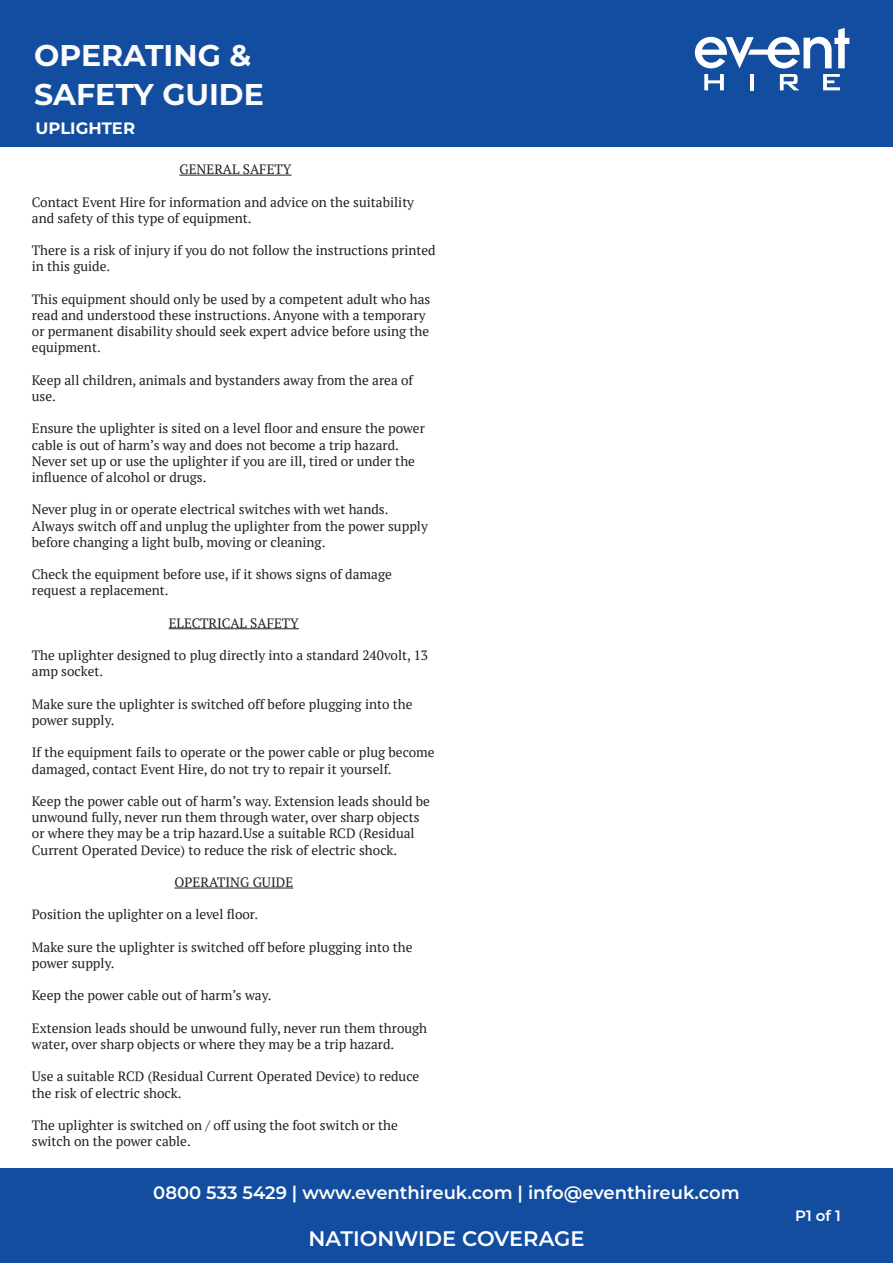
<style>
.page{position:relative;width:893px;height:1263px;background:#fff}
.page>*{position:absolute;margin:0;border:0;box-sizing:border-box;transform-origin:0 0}
.t1{font:700 30px "Montserrat";color:#fcfcfc}
.t2{font:600 21px "Montserrat";color:#fff}
.t3{font:600 18px "Montserrat";color:#fff}
.t4{font:700 16.5px "Montserrat";color:#fff}
.t5{font:600 15px "Montserrat";color:#fff}
.t6{font:13.5px/16.2px "PT Serif";color:#231f20}
</style>
<div class="page">
<div style="left:0;top:1169px;width:893px;height:94px;background:#124da0"></div>
<div style="left:0;top:0;width:893px;height:147px;background:#124da0"></div>
<hr style="left:179px;top:175px;width:113px;height:1px;background:#231f20">
<hr style="left:169px;top:628px;width:130px;height:1px;background:#231f20">
<hr style="left:175px;top:888px;width:118px;height:1px;background:#231f20">
<svg style="left:695px;top:28px;width:154px;height:40px"></svg>
<svg style="left:704px;top:74px;width:20px;height:16px"></svg>
<hr style="left:750px;top:74px;width:4px;height:16px;background:#fff">
<svg style="left:780px;top:74px;width:19px;height:16px"></svg>
<svg style="left:823px;top:74px;width:17px;height:16px"></svg>
<p class="t1" style="left:34px;top:33px;width:219px">OPERATING &amp;</p>
<p class="t1" style="left:34px;top:73px;width:231px">SAFETY GUIDE</p>
<p class="t4" style="left:35px;top:116px;width:101px">UPLIGHTER</p>
<p class="t6" style="left:179px;top:161px;width:114px">GENERAL SAFETY</p>
<p class="t6" style="left:32px;top:193px;width:384px">Contact Event Hire for information and advice on the suitability and safety of this type of equipment.</p>
<p class="t6" style="left:32px;top:242px;width:405px">There is a risk of injury if you do not follow the instructions printed in this guide.</p>
<p class="t6" style="left:32px;top:291px;width:400px">This equipment should only be used by a competent adult who has read and understood these instructions. Anyone with a temporary or permanent disability should seek expert advice before using the equipment.</p>
<p class="t6" style="left:32px;top:372px;width:383px">Keep all children, animals and bystanders away from the area of use.</p>
<p class="t6" style="left:32px;top:420px;width:394px">Ensure the uplighter is sited on a level floor and ensure the power cable is out of harm’s way and does not become a trip hazard.</p>
<p class="t6" style="left:32px;top:453px;width:385px">Never set up or use the uplighter if you are ill, tired or under the influence of alcohol or drugs.</p>
<p class="t6" style="left:32px;top:501px;width:358px">Never plug in or operate electrical switches with wet hands.</p>
<p class="t6" style="left:32px;top:517px;width:397px">Always switch off and unplug the uplighter from the power supply before changing a light bulb, moving or cleaning.</p>
<p class="t6" style="left:32px;top:566px;width:362px">Check the equipment before use, if it shows signs of damage request a replacement.</p>
<p class="t6" style="left:169px;top:615px;width:132px">ELECTRICAL SAFETY</p>
<p class="t6" style="left:32px;top:647px;width:398px">The uplighter designed to plug directly into a standard 240volt, 13 amp socket.</p>
<p class="t6" style="left:32px;top:696px;width:382px">Make sure the uplighter is switched off before plugging into the power supply.</p>
<p class="t6" style="left:32px;top:744px;width:404px">If the equipment fails to operate or the power cable or plug become damaged, contact Event Hire, do not try to repair it yourself.</p>
<p class="t6" style="left:32px;top:793px;width:400px">Keep the power cable out of harm’s way. Extension leads should be unwound fully, never run them through water, over sharp objects or where they may be a trip hazard.Use a suitable RCD (Residual Current Operated Device) to reduce the risk of electric shock.</p>
<p class="t6" style="left:175px;top:874px;width:120px">OPERATING GUIDE</p>
<p class="t6" style="left:32px;top:906px;width:228px">Position the uplighter on a level floor.</p>
<p class="t6" style="left:32px;top:939px;width:382px">Make sure the uplighter is switched off before plugging into the power supply.</p>
<p class="t6" style="left:32px;top:987px;width:241px">Keep the power cable out of harm’s way.</p>
<p class="t6" style="left:32px;top:1020px;width:397px">Extension leads should be unwound fully, never run them through water, over sharp objects or where they may be a trip hazard.</p>
<p class="t6" style="left:32px;top:1068px;width:389px">Use a suitable RCD (Residual Current Operated Device) to reduce the risk of electric shock.</p>
<p class="t6" style="left:32px;top:1117px;width:367px">The uplighter is switched on / off using the foot switch or the switch on the power cable.</p>
<p class="t3" style="left:153px;top:1179px;width:588px">0800 533 5429 | www.eventhireuk.com | info@eventhireuk.com</p>
<p class="t2" style="left:308px;top:1224px;width:277px">NATIONWIDE COVERAGE</p>
<p class="t5" style="left:795px;top:1205px;width:47px">P1 of 1</p>
</div>
